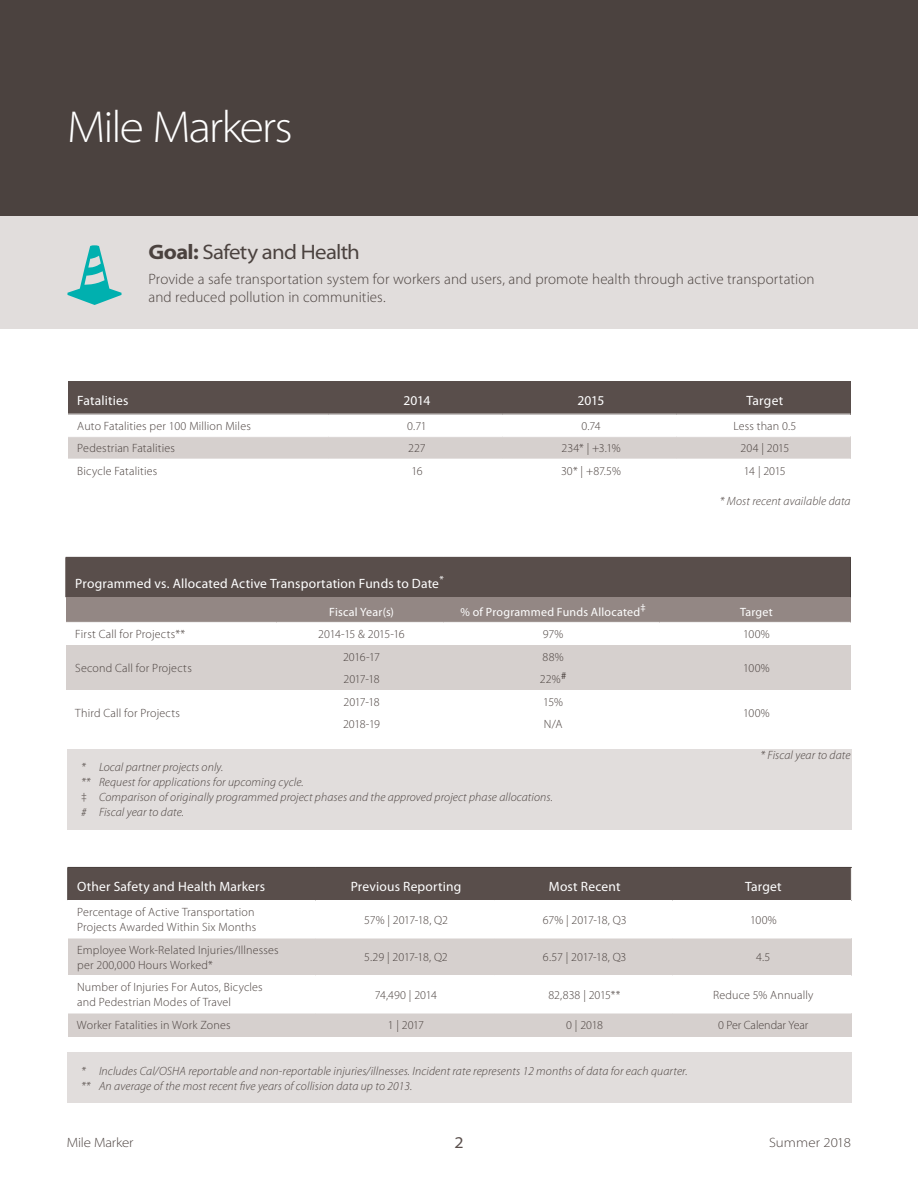
<style>
.page{position:relative;width:918px;height:1188px;background:#fff}
.page>*{position:absolute;margin:0;border:0;box-sizing:border-box;transform-origin:0 0}
.t1{font:300 semi-expanded 45px "Myriad Pro";letter-spacing:-.04em;color:#fff}
.t2{font:semi-expanded 21px "Myriad Pro";letter-spacing:-.035em;color:#4b423f}
.t3{font:semi-expanded 16.5px "Myriad Pro";color:#594e4b}
.t4{font:300 15px/18px "Myriad Pro";letter-spacing:.005em;color:#4b423f}
.t5{font:13.5px "Myriad Pro";letter-spacing:.015em;color:#fff}
.t6{font:300 semi-expanded 13.5px "Myriad Pro";letter-spacing:-.005em;color:#4b423f}
.t7{font:300 12px/15px "Myriad Pro";letter-spacing:.015em;color:#4b423f}
.t8{font:italic 300 12px/15px "Myriad Pro";letter-spacing:.01em;color:#4b423f}
.t9{font:300 12px "Myriad Pro";letter-spacing:-.025em;color:#4b423f}
.t10{font:12px "Myriad Pro";letter-spacing:.015em;color:#fff}
.t11{font:300 12px "Myriad Pro";letter-spacing:-.005em;color:#4b423f}
.t12{font:300 12px "Myriad Pro";letter-spacing:-.035em;color:#4b423f}
.t13{font:300 12px "Myriad Pro";letter-spacing:-.02em;color:#4b423f}
.s1{font-weight:700}
.s2{font-style:normal}
</style>
<div class="page">
<div style="left:0;top:0;width:918px;height:216px;background:#4b423f"></div>
<div style="left:0;top:216px;width:918px;height:112px;background:#e1dddc"></div>
<div style="left:68px;top:1052px;width:784px;height:51px;background:#e1dddc"></div>
<div style="left:68px;top:749px;width:784px;height:81px;background:#e1dddc"></div>
<div style="left:660px;top:645px;width:190px;height:45px;background:#d6d0ce"></div>
<div style="left:68px;top:867px;width:247px;height:34px;background:#594e4b"></div>
<div style="left:315px;top:867px;width:179px;height:34px;background:#594e4b"></div>
<div style="left:494px;top:867px;width:179px;height:34px;background:#594e4b"></div>
<div style="left:673px;top:867px;width:178px;height:34px;background:#594e4b"></div>
<hr style="left:68px;top:867px;width:247px;height:1px;background:#4b423f">
<hr style="left:67px;top:868px;width:1px;height:32px;background:#4b423f">
<hr style="left:315px;top:867px;width:179px;height:1px;background:#4b423f">
<hr style="left:494px;top:867px;width:179px;height:1px;background:#4b423f">
<hr style="left:673px;top:867px;width:179px;height:1px;background:#4b423f">
<hr style="left:68px;top:900px;width:247px;height:1px;background:#fff">
<hr style="left:315px;top:900px;width:179px;height:1px;background:#fff">
<hr style="left:494px;top:900px;width:179px;height:1px;background:#fff">
<hr style="left:673px;top:900px;width:179px;height:1px;background:#fff">
<div style="left:68px;top:938px;width:247px;height:38px;background:#d6d0ce"></div>
<div style="left:315px;top:938px;width:179px;height:38px;background:#d6d0ce"></div>
<div style="left:494px;top:938px;width:179px;height:38px;background:#d6d0ce"></div>
<div style="left:673px;top:938px;width:178px;height:38px;background:#d6d0ce"></div>
<hr style="left:68px;top:938px;width:247px;height:1px;background:#fff">
<hr style="left:315px;top:938px;width:179px;height:1px;background:#fff">
<hr style="left:494px;top:938px;width:179px;height:1px;background:#fff">
<hr style="left:673px;top:938px;width:178px;height:1px;background:#fff">
<hr style="left:68px;top:975px;width:247px;height:1px;background:#fff">
<hr style="left:315px;top:975px;width:179px;height:1px;background:#fff">
<hr style="left:494px;top:975px;width:179px;height:1px;background:#fff">
<hr style="left:673px;top:975px;width:178px;height:1px;background:#fff">
<div style="left:68px;top:1013px;width:247px;height:24px;background:#d6d0ce"></div>
<div style="left:315px;top:1013px;width:179px;height:24px;background:#d6d0ce"></div>
<div style="left:494px;top:1013px;width:179px;height:24px;background:#d6d0ce"></div>
<div style="left:673px;top:1013px;width:178px;height:24px;background:#d6d0ce"></div>
<hr style="left:68px;top:1013px;width:247px;height:1px;background:#fff">
<hr style="left:315px;top:1013px;width:179px;height:1px;background:#fff">
<hr style="left:494px;top:1013px;width:179px;height:1px;background:#fff">
<hr style="left:673px;top:1013px;width:178px;height:1px;background:#fff">
<div style="left:66px;top:557px;width:784px;height:40px;background:#594e4b"></div>
<div style="left:660px;top:597px;width:190px;height:25px;background:#938784"></div>
<hr style="left:850px;top:558px;width:1px;height:39px;background:#4b423f">
<hr style="left:660px;top:557px;width:191px;height:1px;background:#594e4b">
<svg style="left:68px;top:245px;width:54px;height:60px"></svg>
<div style="left:68px;top:381px;width:261px;height:33px;background:#594e4b"></div>
<div style="left:329px;top:381px;width:174px;height:33px;background:#594e4b"></div>
<div style="left:503px;top:381px;width:174px;height:33px;background:#594e4b"></div>
<div style="left:677px;top:381px;width:173px;height:33px;background:#594e4b"></div>
<div style="left:68px;top:437px;width:261px;height:22px;background:#d6d0ce"></div>
<div style="left:329px;top:437px;width:174px;height:22px;background:#d6d0ce"></div>
<div style="left:503px;top:437px;width:174px;height:22px;background:#d6d0ce"></div>
<div style="left:677px;top:437px;width:173px;height:22px;background:#d6d0ce"></div>
<div style="left:444px;top:667px;width:216px;height:23px;background:#d6d0ce"></div>
<div style="left:277px;top:667px;width:167px;height:23px;background:#d6d0ce"></div>
<div style="left:444px;top:645px;width:216px;height:22px;background:#d6d0ce"></div>
<div style="left:277px;top:645px;width:167px;height:22px;background:#d6d0ce"></div>
<div style="left:66px;top:645px;width:211px;height:45px;background:#d6d0ce"></div>
<div style="left:66px;top:597px;width:211px;height:25px;background:#938784"></div>
<div style="left:277px;top:597px;width:167px;height:25px;background:#938784"></div>
<div style="left:444px;top:597px;width:216px;height:25px;background:#938784"></div>
<h1 class="t1" style="left:67px;top:102px;width:227px">Mile Markers</h1>
<h2 class="t2" style="left:148px;top:240px;width:213px"><span class="s1">Goal:</span> Safety and Health</h2>
<p class="t4" style="left:148px;top:270px;width:668px">Provide a safe transportation system for workers and users, and promote health through active transportation and reduced pollution in communities.</p>
<p class="t5" style="left:77px;top:393px;width:53px">Fatalities</p>
<p class="t5" style="left:404px;top:393px;width:28px">2014</p>
<p class="t5" style="left:578px;top:393px;width:28px">2015</p>
<p class="t5" style="left:747px;top:393px;width:38px">Target</p>
<p class="t7" style="left:77px;top:419px;width:175px">Auto Fatalities per 100 Million Miles</p>
<p class="t7" style="left:407px;top:419px;width:21px">0.71</p>
<p class="t7" style="left:581px;top:419px;width:21px">0.74</p>
<p class="t7" style="left:733px;top:419px;width:64px">Less than 0.5</p>
<p class="t7" style="left:77px;top:441px;width:99px">Pedestrian Fatalities</p>
<p class="t7" style="left:408px;top:441px;width:19px">227</p>
<p class="t7" style="left:561px;top:441px;width:61px">234* | +3.1%</p>
<p class="t7" style="left:741px;top:441px;width:50px">204 | 2015</p>
<p class="t7" style="left:77px;top:464px;width:81px">Bicycle Fatalities</p>
<p class="t7" style="left:411px;top:464px;width:13px">16</p>
<p class="t7" style="left:561px;top:464px;width:61px">30* | +87.5%</p>
<p class="t7" style="left:744px;top:464px;width:43px">14 | 2015</p>
<p class="t8" style="left:720px;top:493px;width:132px">* Most recent available data</p>
<p class="t5" style="left:75px;top:576px;width:370px">Programmed vs. Allocated Active Transportation Funds to Date<sup>*</sup></p>
<p class="t10" style="left:329px;top:605px;width:66px">Fiscal Year(s)</p>
<p class="t10" style="left:461px;top:605px;width:187px">% of Programmed Funds Allocated<sup>‡</sup></p>
<p class="t10" style="left:740px;top:605px;width:34px">Target</p>
<p class="t7" style="left:75px;top:627px;width:111px">First Call for Projects**</p>
<p class="t12" style="left:318px;top:628px;width:88px">2014-15 &amp; 2015-16</p>
<p class="t7" style="left:543px;top:627px;width:22px">97%</p>
<p class="t7" style="left:743px;top:627px;width:28px">100%</p>
<p class="t7" style="left:343px;top:649px;width:39px">2016-17</p>
<p class="t7" style="left:543px;top:649px;width:23px">88%</p>
<p class="t7" style="left:75px;top:661px;width:118px">Second Call for Projects</p>
<p class="t7" style="left:343px;top:672px;width:38px">2017-18</p>
<p class="t7" style="left:540px;top:672px;width:28px">22%<sup>#</sup></p>
<p class="t7" style="left:743px;top:661px;width:28px">100%</p>
<p class="t7" style="left:75px;top:706px;width:106px">Third Call for Projects</p>
<p class="t7" style="left:343px;top:694px;width:38px">2017-18</p>
<p class="t7" style="left:543px;top:694px;width:21px">15%</p>
<p class="t7" style="left:343px;top:717px;width:39px">2018-19</p>
<p class="t7" style="left:544px;top:717px;width:20px">N/A</p>
<p class="t8" style="left:81px;top:760px;width:473px">* Local partner projects only.<br>** Request for applications for upcoming cycle.<br><span class="s2">‡</span> Comparison of originally programmed project phases and the approved project phase allocations. # Fiscal year to date.</p>
<p class="t7" style="left:743px;top:706px;width:28px">100%</p>
<p class="t8" style="left:760px;top:748px;width:92px">* Fiscal year to date</p>
<p class="t5" style="left:77px;top:879px;width:190px">Other Safety and Health Markers</p>
<p class="t5" style="left:351px;top:879px;width:112px">Previous Reporting</p>
<p class="t5" style="left:549px;top:879px;width:73px">Most Recent</p>
<p class="t5" style="left:745px;top:879px;width:38px">Target</p>
<p class="t7" style="left:77px;top:905px;width:181px">Percentage of Active Transportation<br>Projects Awarded Within Six Months</p>
<p class="t7" style="left:77px;top:942px;width:203px">Employee Work-Related Injuries/Illnesses per 200,000 Hours Worked*</p>
<p class="t7" style="left:77px;top:980px;width:187px">Number of Injuries For Autos, Bicycles and Pedestrian Modes of Travel</p>
<p class="t9" style="left:364px;top:913px;width:85px">57% | 2017-18, Q2</p>
<p class="t9" style="left:364px;top:951px;width:85px">5.29 | 2017-18, Q2</p>
<p class="t13" style="left:375px;top:988px;width:64px">74,490 | 2014</p>
<p class="t9" style="left:543px;top:913px;width:85px">67% | 2017-18, Q3</p>
<p class="t9" style="left:543px;top:951px;width:85px">6.57 | 2017-18, Q3</p>
<p class="t7" style="left:549px;top:987px;width:74px">82,838 | 2015**</p>
<p class="t7" style="left:750px;top:912px;width:28px">100%</p>
<p class="t7" style="left:756px;top:950px;width:16px">4.5</p>
<p class="t7" style="left:713px;top:987px;width:102px">Reduce 5% Annually</p>
<p class="t7" style="left:77px;top:1018px;width:155px">Worker Fatalities in Work Zones</p>
<p class="t7" style="left:388px;top:1018px;width:38px">1 | 2017</p>
<p class="t7" style="left:566px;top:1018px;width:38px">0 | 2018</p>
<p class="t11" style="left:718px;top:1019px;width:92px">0 Per Calendar Year</p>
<p class="t8" style="left:81px;top:1064px;width:608px">* Includes Cal/OSHA reportable and non-reportable injuries/illnesses. Incident rate represents 12 months of data for each quarter. ** An average of the most recent fve years of collision data up to 2013.</p>
<p class="t6" style="left:67px;top:1135px;width:68px">Mile Marker</p>
<h3 class="t3" style="left:454px;top:1133px;width:11px">2</h3>
<p class="t6" style="left:769px;top:1135px;width:83px">Summer 2018</p>
</div>
